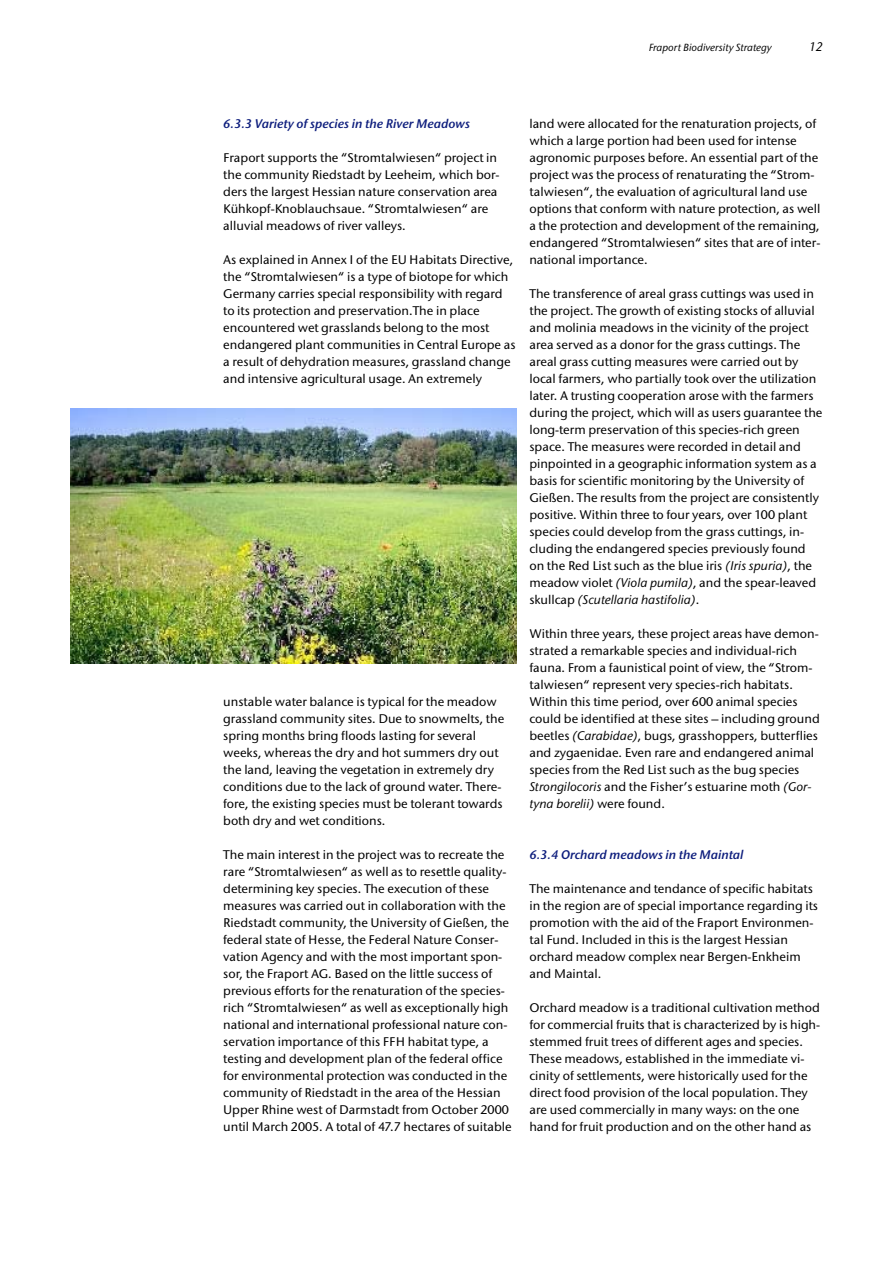
<style>
.page{position:relative;width:893px;height:1263px;background:#fff}
.page>*{position:absolute;margin:0;border:0;box-sizing:border-box;transform-origin:0 0}
.t1{font:500 12.75px/17px "Stone San Itc T";color:#000}
.t2{font:12.75px "Stone San Itc T Semi Ital";color:#0e1e7d}
.t3{font:italic 500 12.75px "Stone San Itc T";color:#000}
.t4{font:italic 500 10.5px "Stone San Itc T";color:#000}
.s1{font-style:italic}
</style>
<div class="page">
<img style="left:70px;top:408px;width:447px;height:255px">
<p class="t4" style="left:649px;top:41px;width:125px">Fraport Biodiversity Strategy</p>
<p class="t3" style="left:809px;top:39px;width:15px">12</p>
<p class="t2" style="left:223px;top:116px;width:248px">6.3.3 Variety of species in the River Meadows</p>
<p class="t1" style="left:223px;top:149px;width:278px">Fraport supports the “Stromtalwiesen“ project in the community Riedstadt by Leeheim, which bor&shy;ders the largest Hessian nature conservation area Kühkopf-Knoblauchsaue. “Stromtalwiesen“ are alluvial meadows of river valleys.</p>
<p class="t1" style="left:223px;top:251px;width:294px">As explained in Annex I of the EU Habitats Directive, the “Stromtalwiesen“ is a type of biotope for which Germany carries special responsibility with regard to its protection and preservation.The in place encountered wet grasslands belong to the most endangered plant communities in Central Europe as a result of dehydration measures, grassland change and intensive agricultural usage. An extremely</p>
<p class="t1" style="left:223px;top:693px;width:283px">unstable water balance is typical for the meadow grassland community sites. Due to snowmelts, the spring months bring floods lasting for several weeks, whereas the dry and hot summers dry out the land, leaving the vegetation in extremely dry conditions due to the lack of ground water. There&shy;fore, the existing species must be tolerant towards both dry and wet conditions.</p>
<p class="t1" style="left:223px;top:846px;width:290px">The main interest in the project was to recreate the rare “Stromtalwiesen“ as well as to resettle quality&shy;determining key species. The execution of these measures was carried out in collaboration with the Riedstadt community, the University of Gießen, the federal state of Hesse, the Federal Nature Conser&shy;vation Agency and with the most important spon&shy;sor, the Fraport AG. Based on the little success of previous efforts for the renaturation of the species&shy;rich “Stromtalwiesen“ as well as exceptionally high national and international professional nature con&shy;servation importance of this FFH habitat type, a testing and development plan of the federal office for environmental protection was conducted in the community of Riedstadt in the area of the Hessian Upper Rhine west of Darmstadt from October 2000 until March 2005. A total of 47.7 hectares of suitable</p>
<p class="t1" style="left:529px;top:115px;width:292px">land were allocated for the renaturation projects, of which a large portion had been used for intense agronomic purposes before. An essential part of the project was the process of renaturating the “Strom&shy;talwiesen“, the evaluation of agricultural land use options that conform with nature protection, as well a the protection and development of the remaining, endangered “Stromtalwiesen“ sites that are of inter&shy;national importance.</p>
<p class="t1" style="left:529px;top:285px;width:295px">The transference of areal grass cuttings was used in the project. The growth of existing stocks of alluvial and molinia meadows in the vicinity of the project area served as a donor for the grass cuttings. The areal grass cutting measures were carried out by local farmers, who partially took over the utilization later. A trusting cooperation arose with the farmers during the project, which will as users guarantee the long-term preservation of this species-rich green space. The measures were recorded in detail and pinpointed in a geographic information system as a basis for scientific monitoring by the University of Gießen. The results from the project are consistently positive. Within three to four years, over 100 plant species could develop from the grass cuttings, in&shy;cluding the endangered species previously found on the Red List such as the blue iris <span class="s1">(Iris spuria)</span>, the meadow violet <span class="s1">(Viola pumila)</span>, and the spear-leaved skullcap <span class="s1">(Scutellaria hastifolia)</span>.</p>
<p class="t1" style="left:529px;top:625px;width:292px">Within three years, these project areas have demon&shy;strated a remarkable species and individual-rich fauna. From a faunistical point of view, the “Strom&shy;talwiesen“ represent very species-rich habitats.<br>Within this time period, over 600 animal species could be identified at these sites – including ground beetles <span class="s1">(Carabidae)</span>, bugs, grasshoppers, butterflies and zygaenidae. Even rare and endangered animal species from the Red List such as the bug species <span class="s1">Strongilocoris</span> and the Fisher’s estuarine moth <span class="s1">(Gor&shy;tyna borelii)</span> were found.</p>
<p class="t2" style="left:529px;top:847px;width:216px">6.3.4 Orchard meadows in the Maintal</p>
<p class="t1" style="left:529px;top:880px;width:290px">The maintenance and tendance of specific habitats in the region are of special importance regarding its promotion with the aid of the Fraport Environmen&shy;tal Fund. Included in this is the largest Hessian orchard meadow complex near Bergen-Enkheim and Maintal.</p>
<p class="t1" style="left:529px;top:999px;width:292px">Orchard meadow is a traditional cultivation method for commercial fruits that is characterized by is high&shy;stemmed fruit trees of different ages and species.<br>These meadows, established in the immediate vi&shy;cinity of settlements, were historically used for the direct food provision of the local population. They are used commercially in many ways: on the one hand for fruit production and on the other hand as</p>
</div>
